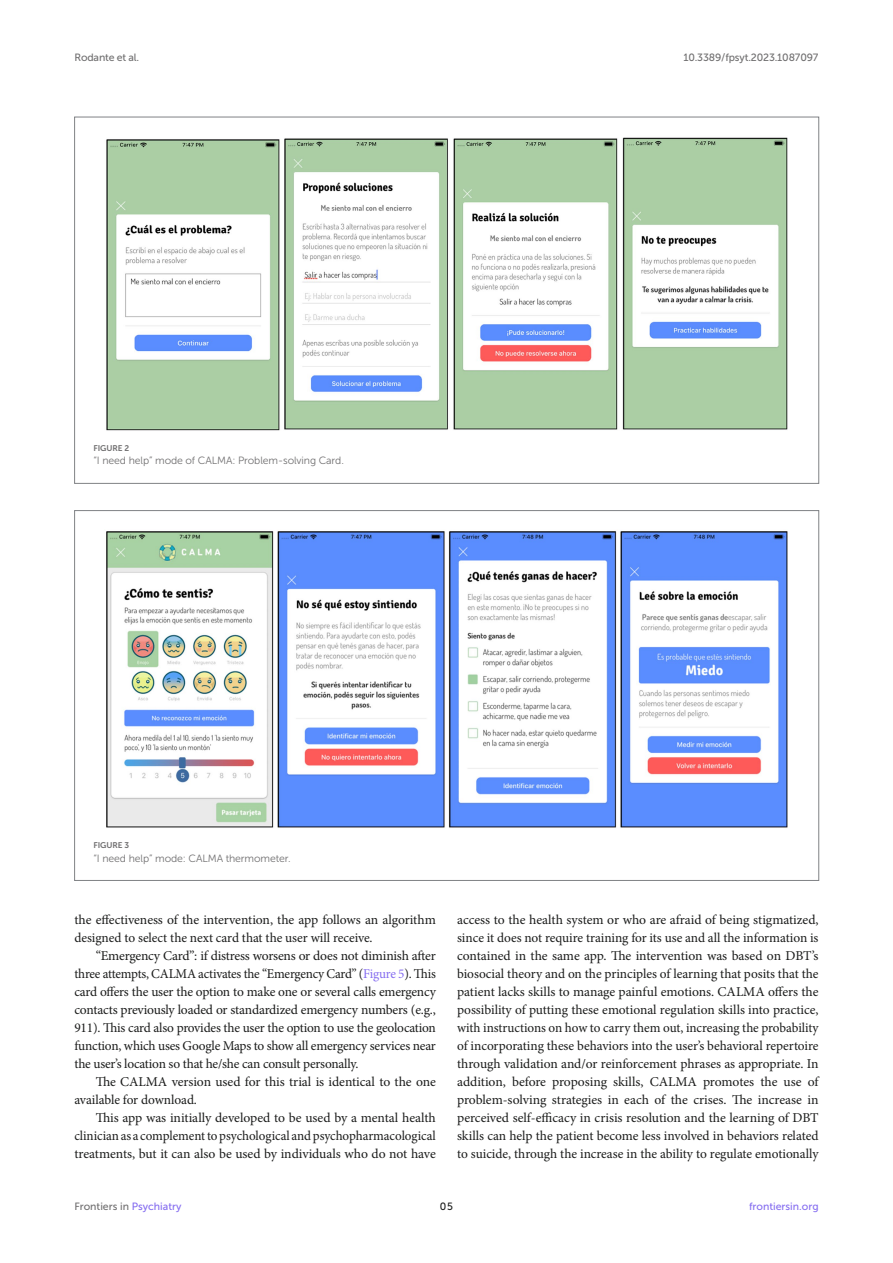
<style>
.page{position:relative;width:893px;height:1263px;background:#fff}
.page>*{position:absolute;margin:0;border:0;box-sizing:border-box;transform-origin:0 0}
.TEXT{font:13.5px/18px "Minion Pro";letter-spacing:-.005em;color:#1b1c1b;text-align:justify}
.FIG_LEG{font:10.5px "Museo Sans 300";letter-spacing:-.01em;color:#706f70}
.t1{font:10.5px "Museo Sans 500";letter-spacing:-.015em;color:#706f70}
.t2{font:10.5px "Museo Sans 500";color:#856df0}
.t3{font:10.5px "Museo Sans 500";color:#1b1c1b}
.FIG_HD{font:8.25px "Museo Sans 700";letter-spacing:-.01em;color:#706f70}
.s1{color:#856df0}
</style>
<div class="page">
<img style="left:106px;top:137px;width:682px;height:294px">
<img style="left:106px;top:531px;width:682px;height:297px">
<p class="t1" style="left:74px;top:51px;width:66px">Rodante et al.</p>
<p class="t1" style="left:683px;top:51px;width:137px">10.3389/fpsyt.2023.1087097</p>
<p class="FIG_HD" style="left:94px;top:443px;width:37px">FIGURE 2</p>
<p class="FIG_LEG" style="left:94px;top:455px;width:252px">“I need help” mode of CALMA: Problem-solving Card.</p>
<p class="FIG_HD" style="left:94px;top:840px;width:37px">FIGURE 3</p>
<p class="FIG_LEG" style="left:94px;top:852px;width:199px">“I need help” mode: CALMA thermometer.</p>
<p class="TEXT" style="left:74px;top:911px;width:363px">the effectiveness of the intervention, the app follows an algorithm designed to select the next card that the user will receive.</p>
<p class="TEXT" style="left:74px;top:947px;width:363px;text-indent:21px">“Emergency Card”: if distress worsens or does not diminish after three attempts, CALMA activates the “Emergency Card” (<span class="s1">Figure 5</span>). This card offers the user the option to make one or several calls emergency contacts previously loaded or standardized emergency numbers (e.g., 911). This card also provides the user the option to use the geolocation function, which uses Google Maps to show all emergency services near the user’s location so that he/she can consult personally.</p>
<p class="TEXT" style="left:74px;top:1073px;width:363px;text-indent:21px">The CALMA version used for this trial is identical to the one available for download.</p>
<p class="TEXT" style="left:74px;top:1109px;width:363px;text-indent:21px">This app was initially developed to be used by a mental health clinician as a complement to psychological and psychopharmacological treatments, but it can also be used by individuals who do not have</p>
<p class="TEXT" style="left:457px;top:911px;width:363px">access to the health system or who are afraid of being stigmatized, since it does not require training for its use and all the information is contained in the same app. The intervention was based on DBT’s biosocial theory and on the principles of learning that posits that the patient lacks skills to manage painful emotions. CALMA offers the possibility of putting these emotional regulation skills into practice, with instructions on how to carry them out, increasing the probability of incorporating these behaviors into the user’s behavioral repertoire through validation and/or reinforcement phrases as appropriate. In addition, before proposing skills, CALMA promotes the use of problem-solving strategies in each of the crises. The increase in perceived self-efficacy in crisis resolution and the learning of DBT skills can help the patient become less involved in behaviors related to suicide, through the increase in the ability to regulate emotionally</p>
<p class="t1" style="left:74px;top:1200px;width:109px">Frontiers in <span class="s1">Psychiatry</span></p>
<p class="t3" style="left:440px;top:1200px;width:14px">05</p>
<p class="t2" style="left:749px;top:1200px;width:71px">frontiersin.org</p>
</div>
